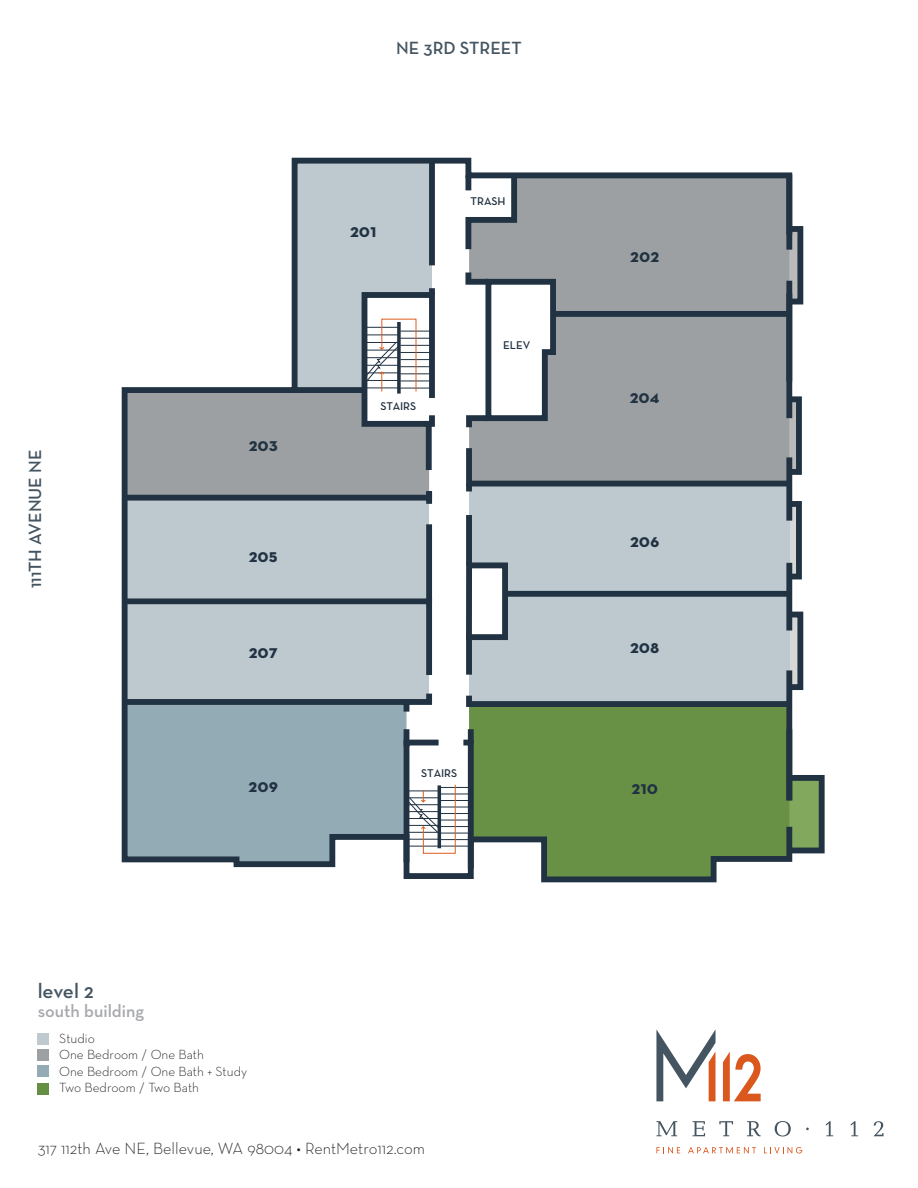
<style>
.page{position:relative;width:918px;height:1188px;background:#fff}
.page>*{position:absolute;margin:0;border:0;box-sizing:border-box;transform-origin:0 0}
.t1{font:600 21px "Neutra Text";letter-spacing:-.005em;color:#445460}
.t2{font:18.75px "Neutra Text Bold SC Alt";color:#213242}
.t3{font:600 18px "Neutra Text";color:#445460}
.t4{font:600 18px "Neutra Text";color:#a8a9ad}
.t5{font:300 16.5px "Neutra Text";color:#231f20}
.t6{font:300 13.5px "Neutra Text";color:#231f20}
.t7{font:600 11.4px "Neutra Text";letter-spacing:-.01em;color:#213242}
</style>
<div class="page">
<svg style="left:656px;top:1121px;width:21px;height:15px"></svg>
<svg style="left:693px;top:1121px;width:12px;height:15px"></svg>
<svg style="left:719px;top:1121px;width:14px;height:15px"></svg>
<svg style="left:747px;top:1121px;width:14px;height:15px"></svg>
<svg style="left:775px;top:1121px;width:16px;height:15px"></svg>
<svg style="left:826px;top:1121px;width:7px;height:15px"></svg>
<svg style="left:850px;top:1121px;width:8px;height:15px"></svg>
<svg style="left:874px;top:1121px;width:9px;height:15px"></svg>
<svg style="left:656px;top:1147px;width:24px;height:6px"></svg>
<svg style="left:688px;top:1147px;width:68px;height:6px"></svg>
<svg style="left:764px;top:1147px;width:38px;height:7px"></svg>
<svg style="left:656px;top:1029px;width:105px;height:72px"></svg>
<div style="left:786px;top:229px;width:12px;height:73px;background:#bababa"></div>
<div style="left:785px;top:226px;width:18px;height:78px;border:6px solid #213242"></div>
<div style="left:786px;top:615px;width:12px;height:72px;background:#d6d8d7"></div>
<div style="left:785px;top:396px;width:17px;height:79px;border:6px solid #213242"></div>
<div style="left:785px;top:501px;width:17px;height:78px;border:6px solid #213242"></div>
<div style="left:785px;top:612px;width:18px;height:78px;border:6px solid #213242"></div>
<div style="left:785px;top:778px;width:35px;height:72px;background:#81a85c"></div>
<svg style="left:121px;top:157px;width:674px;height:726px;background:#a5b4ab"></svg>
<div style="left:553px;top:311px;width:236px;height:6px;background:#213242"></div>
<svg style="left:463px;top:170px;width:57px;height:85px"></svg>
<svg style="left:463px;top:442px;width:332px;height:47px;background:#8f9499"></svg>
<svg style="left:463px;top:267px;width:96px;height:166px"></svg>
<div style="left:469px;top:565px;width:36px;height:72px;background:#fff"></div>
<div style="left:466px;top:562px;width:42px;height:78px;border:6px solid #213242"></div>
<div style="left:466px;top:515px;width:6px;height:50px;background:#213242"></div>
<div style="left:466px;top:634px;width:6px;height:41px;background:#213242"></div>
<div style="left:466px;top:484px;width:6px;height:7px;background:#213242"></div>
<svg style="left:463px;top:690px;width:332px;height:20px;background:#849592"></svg>
<div style="left:505px;top:591px;width:284px;height:6px;background:#213242"></div>
<div style="left:468px;top:729px;width:6px;height:15px;background:#213242"></div>
<svg style="left:401px;top:737px;width:76px;height:138px"></svg>
<div style="left:404px;top:729px;width:5px;height:18px;background:#213242"></div>
<svg style="left:121px;top:595px;width:314px;height:86px;background:#aebac1"></svg>
<svg style="left:121px;top:688px;width:314px;height:29px;background:#8d9ea7"></svg>
<svg style="left:121px;top:161px;width:317px;height:349px"></svg>
<div style="left:426px;top:524px;width:6px;height:77px;background:#213242"></div>
<div style="left:426px;top:424px;width:6px;height:46px;background:#213242"></div>
<div style="left:295px;top:387px;width:69px;height:6px;background:#213242"></div>
<div style="left:429px;top:161px;width:6px;height:104px;background:#213242"></div>
<div style="left:429px;top:288px;width:6px;height:7px;background:#213242"></div>
<div style="left:786px;top:775px;width:39px;height:78px;border:6px solid #213242"></div>
<div style="left:465px;top:175px;width:6px;height:15px;background:#213242"></div>
<div style="left:786px;top:670px;width:6px;height:130px;background:#213242"></div>
<div style="left:786px;top:563px;width:6px;height:68px;background:#213242"></div>
<div style="left:786px;top:457px;width:6px;height:64px;background:#213242"></div>
<div style="left:786px;top:281px;width:6px;height:137px;background:#213242"></div>
<div style="left:786px;top:174px;width:6px;height:76px;background:#213242"></div>
<div style="left:38px;top:1033px;width:11px;height:12px;background:#bfc9cf"></div>
<div style="left:38px;top:1050px;width:11px;height:11px;background:#9ea1a3"></div>
<div style="left:38px;top:1066px;width:11px;height:11px;background:#94abb5"></div>
<div style="left:38px;top:1084px;width:11px;height:11px;background:#668f45"></div>
<h3 class="t3" style="left:396px;top:37px;width:127px">NE 3RD STREET</h3>
<h3 class="t3" style="left:24px;top:588px;width:140px;rotate:-90deg">111TH AVENUE NE</h3>
<p class="t2" style="left:249px;top:433px;width:31px">203</p>
<p class="t2" style="left:249px;top:543px;width:31px">205</p>
<p class="t2" style="left:249px;top:640px;width:31px">207</p>
<p class="t2" style="left:249px;top:774px;width:31px">209</p>
<p class="t2" style="left:350px;top:219px;width:28px">201</p>
<p class="t7" style="left:380px;top:399px;width:37px">STAIRS</p>
<p class="t7" style="left:471px;top:195px;width:37px">TRASH</p>
<p class="t7" style="left:503px;top:338px;width:29px">ELEV</p>
<p class="t7" style="left:421px;top:766px;width:37px">STAIRS</p>
<p class="t1" style="left:38px;top:978px;width:58px">level 2</p>
<p class="t4" style="left:38px;top:999px;width:108px">south building</p>
<p class="t6" style="left:59px;top:1030px;width:37px">Studio</p>
<p class="t6" style="left:59px;top:1046px;width:146px">One Bedroom / One Bath</p>
<p class="t6" style="left:59px;top:1063px;width:189px">One Bedroom / One Bath + Study</p>
<p class="t6" style="left:59px;top:1079px;width:141px">Two Bedroom / Two Bath</p>
<p class="t5" style="left:38px;top:1138px;width:389px">317 112th Ave NE, Bellevue, WA 98004 • RentMetro112.com</p>
<p class="t2" style="left:630px;top:244px;width:30px">202</p>
<p class="t2" style="left:630px;top:385px;width:32px">204</p>
<p class="t2" style="left:630px;top:528px;width:31px">206</p>
<p class="t2" style="left:630px;top:635px;width:31px">208</p>
<p class="t2" style="left:632px;top:776px;width:28px">210</p>
</div>
